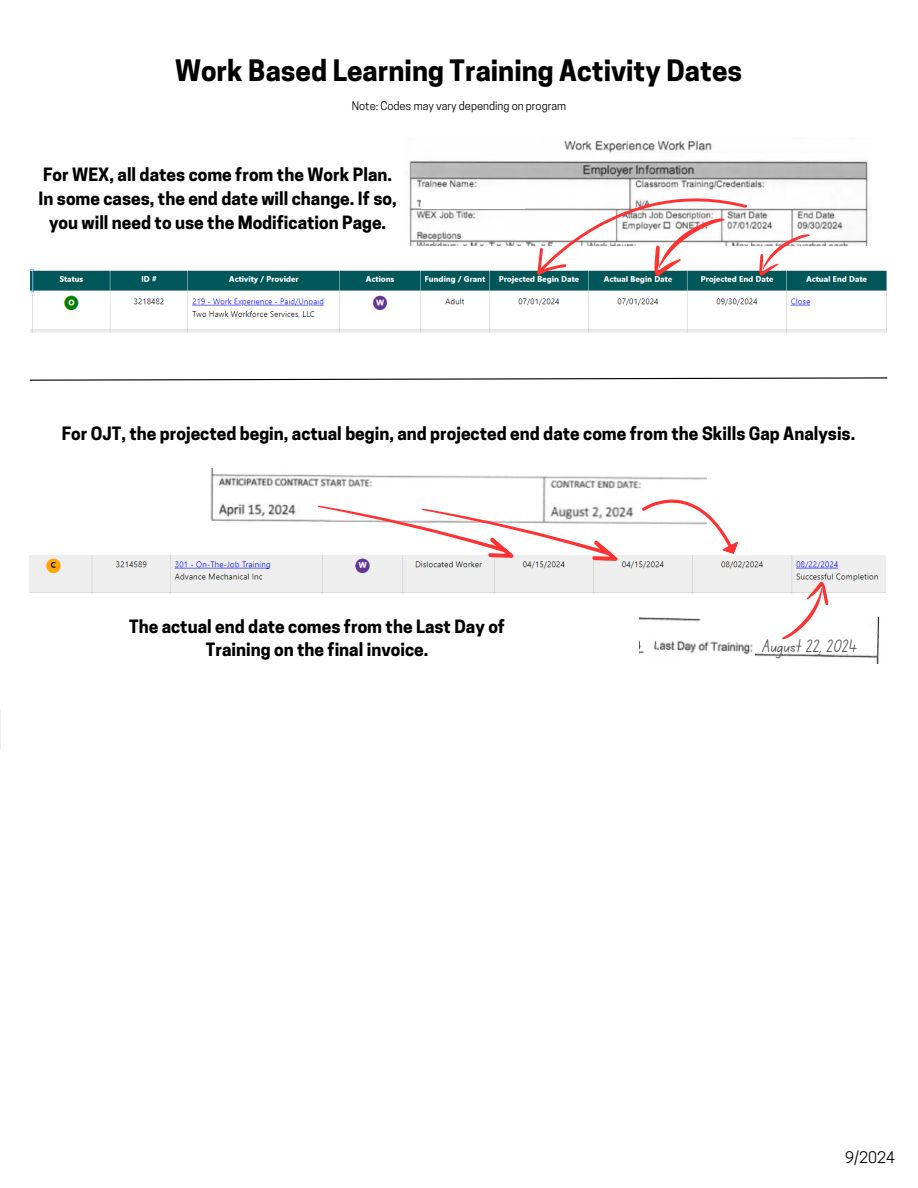
<style>
.page{position:relative;width:918px;height:1188px;background:#fff}
.page>*{position:absolute;margin:0;border:0;box-sizing:border-box;transform-origin:0 0}
.t1{font:700 27.75px "Cooper Hewitt";color:#000}
.t2{font:18.15px "Canva School Font";color:#544f4f}
.t3{font:700 17.25px/23.7px "Cooper Hewitt";color:#000;text-align:center}
.t4{font:15px "Cooper Hewitt";color:#000}
.t5{font:11.25px "Cooper Hewitt";color:#000}
</style>
<div class="page">
<img style="left:31px;top:269px;width:856px;height:63px">
<img style="left:408px;top:140px;width:460px;height:106px">
<div style="left:421px;top:192px;width:103px;height:16px;background:#fff"></div>
<svg style="left:755px;top:224px;width:55px;height:61px"></svg>
<svg style="left:527px;top:167px;width:221px;height:122px"></svg>
<svg style="left:29px;top:377px;width:859px;height:4px"></svg>
<img style="left:0;top:711px;width:1px;height:38px">
<img style="left:210px;top:469px;width:497px;height:55px">
<img style="left:30px;top:555px;width:856px;height:39px">
<svg style="left:640px;top:486px;width:98px;height:68px"></svg>
<img style="left:639px;top:617px;width:241px;height:47px">
<div style="left:763px;top:635px;width:114px;height:19px;background:#fff"></div>
<svg style="left:782px;top:582px;width:47px;height:57px"></svg>
<svg style="left:317px;top:469px;width:302px;height:125px"></svg>
<p class="t1" style="left:175px;top:60px;width:569px">Work Based Learning Training Activity Dates</p>
<p class="t5" style="left:352px;top:102px;width:216px">Note: Codes may vary depending on program</p>
<p class="t3" style="left:39px;top:165px;width:360px">For WEX, all dates come from the Work Plan.<br>In some cases, the end date will change. If so, you will need to use the Modification Page.</p>
<p class="t3" style="left:62px;top:424px;width:795px">For OJT, the projected begin, actual begin, and projected end date come from the Skills Gap Analysis.</p>
<h2 class="t3" style="left:129px;top:617px;width:377px">The actual end date comes from the Last Day of<br>Training on the final invoice.</h2>
<p class="t2" style="left:763px;top:638px;width:96px">August 22, 2024</p>
<p class="t4" style="left:845px;top:1152px;width:51px">9/2024</p>
</div>
